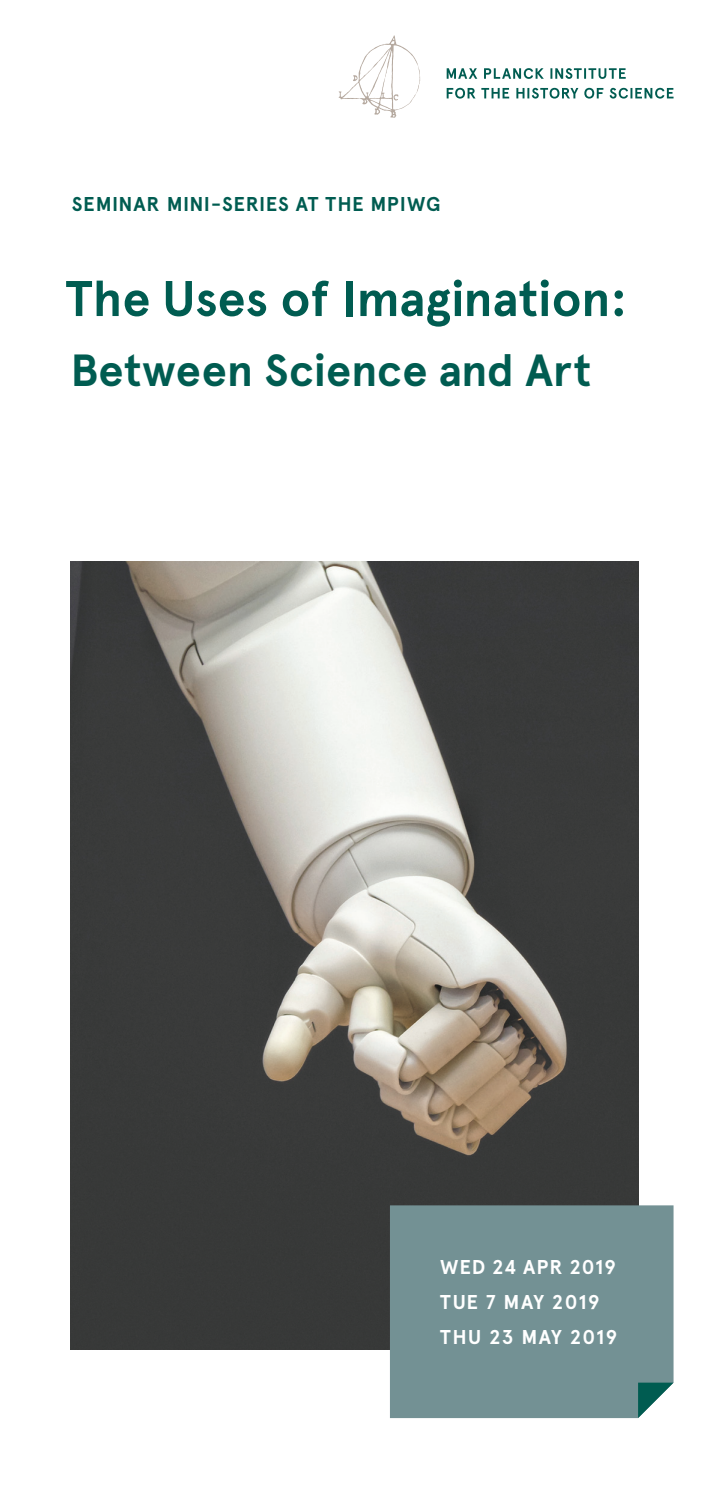
<style>
.page{position:relative;width:709px;height:1489px;background:#fff}
.page>*{position:absolute;margin:0;border:0;box-sizing:border-box;transform-origin:0 0}
.t1{font:700 50px "Apercu Pro";color:#005c51}
.t2{font:700 45px "Apercu Pro";color:#005c51}
.t3{font:700 20px/35px "Apercu Pro";letter-spacing:.055em;color:#fff}
.t4{font:700 20px "Apercu Pro";letter-spacing:.04em;color:#005c51}
</style>
<div class="page">
<img style="left:71px;top:561px;width:567px;height:787px">
<div style="left:390px;top:1205px;width:283px;height:212px;background:#739194"></div>
<svg style="left:638px;top:1382px;width:35px;height:35px"></svg>
<svg style="left:446px;top:88px;width:227px;height:11px"></svg>
<svg style="left:446px;top:68px;width:179px;height:11px"></svg>
<svg style="left:339px;top:35px;width:81px;height:83px"></svg>
<p class="t4" style="left:72px;top:189px;width:370px">Seminar mini-series at the mpiwg</p>
<h1 class="t1" style="left:66px;top:261px;width:563px">The Uses of Imagination:</h1>
<h2 class="t2" style="left:70px;top:336px;width:522px">Between Science and Art</h2>
<p class="t3" style="left:440px;top:1248px;width:179px">Wed 24 Apr 2019<br>Tue 7 May 2019 thu 23 May 2019</p>
</div>
